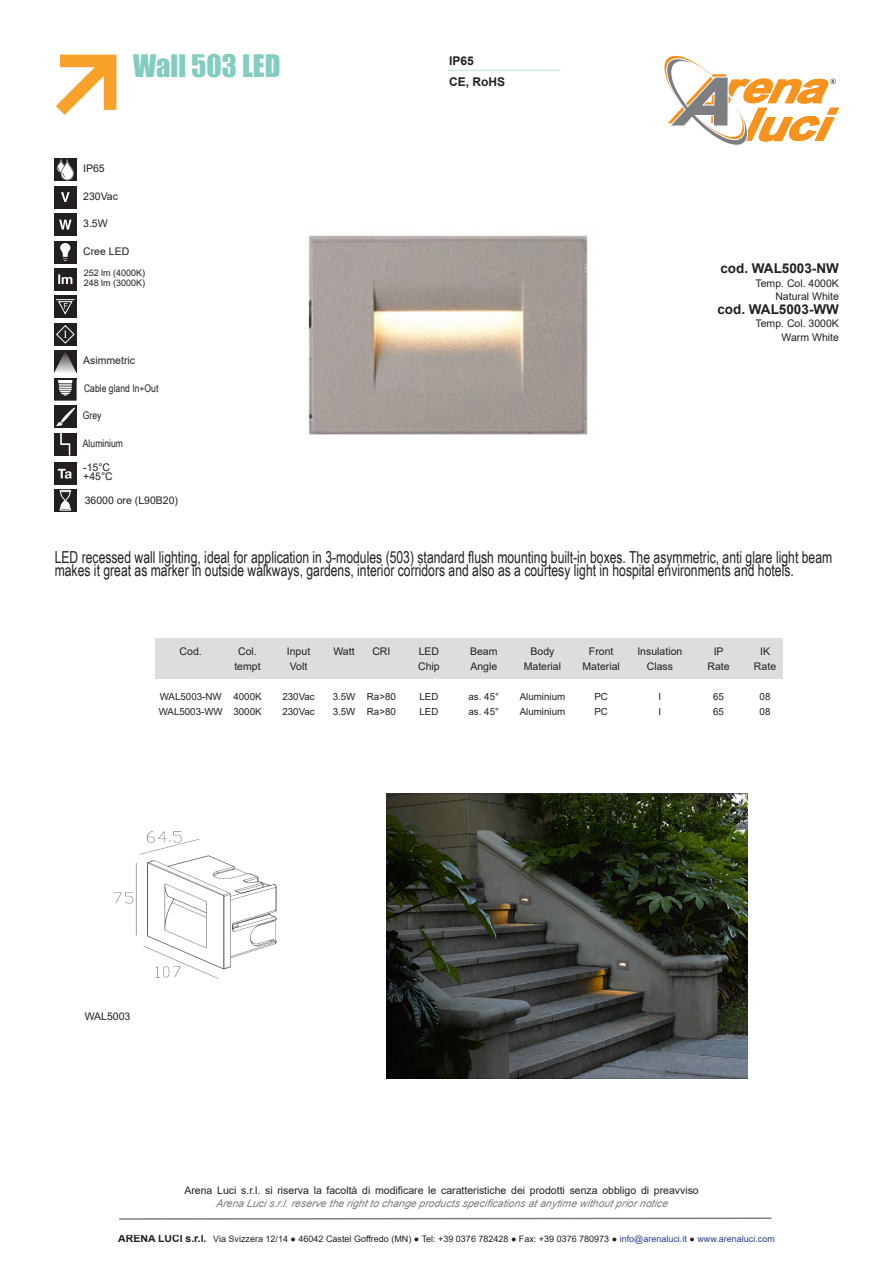
<style>
.page{position:relative;width:893px;height:1263px;background:#fff}
.page>*{position:absolute;margin:0;border:0;box-sizing:border-box;transform-origin:0 0}
.t1{font:28.5px "Impact";color:#82cdbf}
.t2{font:16.5px/12.8px "Arial Narrow";color:#231f20;scale:.9 1}
.t3{font:700 13.5px "Arial";color:#231f20}
.t4{font:700 12px "Arial";color:#231f20}
.Head_3{font:10.5px/15px "Arial";color:#231f20;text-align:center}
.t5{font:10.5px "Arial Narrow";color:#231f20}
.Head_2{font:9.75px/15px "Arial";color:#231f20}
.t6{font:9px "Arial";color:#231f20}
.s1{font-style:italic;color:#7c7e81}
.s2{font-weight:700;font-size:10.5px}
.s3{color:#253f8e}
</style>
<div class="page">
<img style="left:308px;top:235px;width:280px;height:200px">
<hr style="left:448px;top:70px;width:113px;height:1px;background:#cce8e2">
<svg style="left:56px;top:55px;width:60px;height:60px"></svg>
<svg style="left:664px;top:56px;width:175px;height:90px"></svg>
<img style="left:113px;top:831px;width:164px;height:148px">
<svg style="left:119px;top:1217px;width:653px;height:3px"></svg>
<div style="left:54px;top:186px;width:23px;height:22px;background:#231f20"></div>
<svg style="left:61px;top:192px;width:9px;height:10px"></svg>
<div style="left:54px;top:213px;width:23px;height:23px;background:#231f20"></div>
<svg style="left:59px;top:220px;width:13px;height:9px"></svg>
<div style="left:54px;top:241px;width:23px;height:22px;background:#231f20"></div>
<svg style="left:60px;top:243px;width:10px;height:18px"></svg>
<div style="left:54px;top:158px;width:23px;height:23px;background:#231f20"></div>
<svg style="left:57px;top:157px;width:17px;height:23px"></svg>
<div style="left:54px;top:433px;width:23px;height:23px;background:#231f20"></div>
<svg style="left:60px;top:433px;width:11px;height:23px"></svg>
<div style="left:54px;top:405px;width:23px;height:23px;background:#231f20"></div>
<div style="left:54px;top:268px;width:23px;height:23px;background:#231f20"></div>
<svg style="left:58px;top:274px;width:14px;height:10px"></svg>
<div style="left:54px;top:296px;width:23px;height:22px;background:#231f20"></div>
<svg style="left:56px;top:299px;width:19px;height:16px"></svg>
<div style="left:54px;top:323px;width:23px;height:23px;background:#231f20"></div>
<svg style="left:56px;top:325px;width:19px;height:19px"></svg>
<div style="left:54px;top:350px;width:23px;height:23px;background:#231f20"></div>
<svg style="left:54px;top:352px;width:23px;height:74px"></svg>
<div style="left:54px;top:462px;width:23px;height:22px;background:#231f20"></div>
<svg style="left:58px;top:469px;width:14px;height:10px"></svg>
<div style="left:54px;top:489px;width:23px;height:23px;background:#231f20"></div>
<svg style="left:60px;top:490px;width:11px;height:20px"></svg>
<div style="left:155px;top:638px;width:627px;height:40px;background:#dcdddf"></div>
<img style="left:387px;top:794px;width:361px;height:285px">
<p class="t1" style="left:133px;top:44px;width:149px">Wall 503 LED</p>
<p class="Head_3" style="left:83px;top:161px;width:23px">IP65</p>
<p class="Head_3" style="left:83px;top:188px;width:36px">230Vac</p>
<p class="Head_3" style="left:83px;top:216px;width:26px">3.5W</p>
<p class="Head_3" style="left:83px;top:243px;width:48px">Cree LED</p>
<p class="t6" style="left:84px;top:267px;width:63px">252 lm (4000K)</p>
<p class="t6" style="left:84px;top:276px;width:63px">248 lm (3000K)</p>
<p class="Head_3" style="left:83px;top:353px;width:53px">Asimmetric</p>
<p class="t5" style="left:84px;top:380px;width:76px">Cable gland In+Out</p>
<p class="t5" style="left:83px;top:407px;width:20px">Grey</p>
<p class="t5" style="left:83px;top:435px;width:42px">Aluminium</p>
<p class="Head_3" style="left:83px;top:459px;width:28px">-15°C</p>
<p class="Head_3" style="left:83px;top:469px;width:31px">+45°C</p>
<p class="Head_3" style="left:85px;top:493px;width:95px">36000 ore (L90B20)</p>
<p class="t4" style="left:449px;top:52px;width:26px">IP65</p>
<p class="t4" style="left:449px;top:73px;width:58px">CE, RoHS</p>
<p class="t3" style="left:720px;top:259px;width:120px">cod. WAL5003-NW</p>
<p class="Head_3" style="left:755px;top:276px;width:85px">Temp. Col. 4000K</p>
<p class="Head_3" style="left:775px;top:289px;width:65px">Natural White</p>
<p class="t3" style="left:717px;top:300px;width:123px">cod. WAL5003-WW</p>
<p class="Head_3" style="left:755px;top:316px;width:85px">Temp. Col. 3000K</p>
<p class="Head_3" style="left:782px;top:330px;width:59px">Warm White</p>
<p class="t2" style="left:55px;top:550px;width:865px">LED recessed wall lighting, ideal for application in 3-modules (503) standard flush mounting built-in boxes. The asymmetric, anti glare light beam makes it great as marker in outside walkways, gardens, interior corridors and also as a courtesy light in hospital environments and hotels.</p>
<p class="Head_3" style="left:180px;top:644px;width:24px">Cod.</p>
<p class="Head_2" style="left:159px;top:689px;width:66px">WAL5003-NW<br>WAL5003-WW</p>
<p class="Head_3" style="left:234px;top:644px;width:28px">Col. tempt</p>
<p class="Head_2" style="left:233px;top:689px;width:30px">4000K</p>
<p class="Head_2" style="left:233px;top:704px;width:30px">3000K</p>
<p class="Head_3" style="left:287px;top:644px;width:25px;text-align:left">Input<br>Volt</p>
<p class="Head_2" style="left:282px;top:689px;width:34px">230Vac</p>
<p class="Head_2" style="left:282px;top:704px;width:34px">230Vac</p>
<p class="Head_3" style="left:333px;top:644px;width:23px">Watt</p>
<p class="Head_2" style="left:333px;top:689px;width:24px">3.5W</p>
<p class="Head_2" style="left:333px;top:704px;width:24px">3.5W</p>
<p class="Head_3" style="left:372px;top:644px;width:20px">CRI</p>
<p class="Head_2" style="left:367px;top:689px;width:30px">Ra&gt;80</p>
<p class="Head_2" style="left:367px;top:704px;width:30px">Ra&gt;80</p>
<p class="Head_3" style="left:418px;top:644px;width:23px;text-align:left">LED<br>Chip</p>
<p class="Head_2" style="left:419px;top:689px;width:20px">LED</p>
<p class="Head_2" style="left:419px;top:704px;width:20px">LED</p>
<p class="Head_3" style="left:470px;top:644px;width:29px">Beam</p>
<p class="Head_3" style="left:470px;top:659px;width:28px">Angle</p>
<p class="Head_2" style="left:468px;top:689px;width:32px">as. 45°</p>
<p class="Head_2" style="left:468px;top:704px;width:32px">as. 45°</p>
<p class="Head_3" style="left:530px;top:644px;width:25px">Body</p>
<p class="Head_3" style="left:524px;top:659px;width:39px">Material</p>
<p class="Head_2" style="left:520px;top:689px;width:47px">Aluminium</p>
<p class="Head_2" style="left:520px;top:704px;width:47px">Aluminium</p>
<p class="Head_3" style="left:589px;top:644px;width:26px">Front</p>
<p class="Head_3" style="left:582px;top:659px;width:39px">Material</p>
<p class="Head_2" style="left:594px;top:689px;width:15px">PC</p>
<p class="Head_2" style="left:594px;top:704px;width:15px">PC</p>
<p class="Head_3" style="left:637px;top:644px;width:46px">Insulation<br>Class</p>
<p class="Head_2" style="left:658px;top:689px;width:4px">I</p>
<p class="Head_2" style="left:658px;top:704px;width:4px">I</p>
<p class="Head_3" style="left:714px;top:644px;width:11px">IP</p>
<p class="Head_3" style="left:707px;top:659px;width:24px">Rate</p>
<p class="Head_2" style="left:713px;top:689px;width:12px">65</p>
<p class="Head_2" style="left:713px;top:704px;width:12px">65</p>
<p class="Head_3" style="left:754px;top:644px;width:24px">IK<br>Rate</p>
<p class="Head_2" style="left:760px;top:689px;width:12px">08</p>
<p class="Head_2" style="left:760px;top:704px;width:12px">08</p>
<p class="Head_3" style="left:85px;top:1008px;width:47px">WAL5003</p>
<p class="Head_3" style="left:184px;top:1183px;width:516px;line-height:13.5px">Arena Luci s.r.l. si riserva la facoltà di modificare le caratteristiche dei prodotti senza obbligo di preavviso<br><span class="s1">Arena Luci s.r.l.reserve the right to change products specifications at anytime without prior notice</span></p>
<p class="t6" style="left:118px;top:1233px;width:658px"><span class="s2">ARENA LUCI s.r.l.</span> Via Svizzera 12/14 ● 46042 Castel Goffredo (MN) ● Tel: +39 0376 782428 ● Fax: +39 0376 780973 ● <span class="s3">info@arenaluci.it</span> ● <span class="s3">www.arenaluci.com</span></p>
</div>
